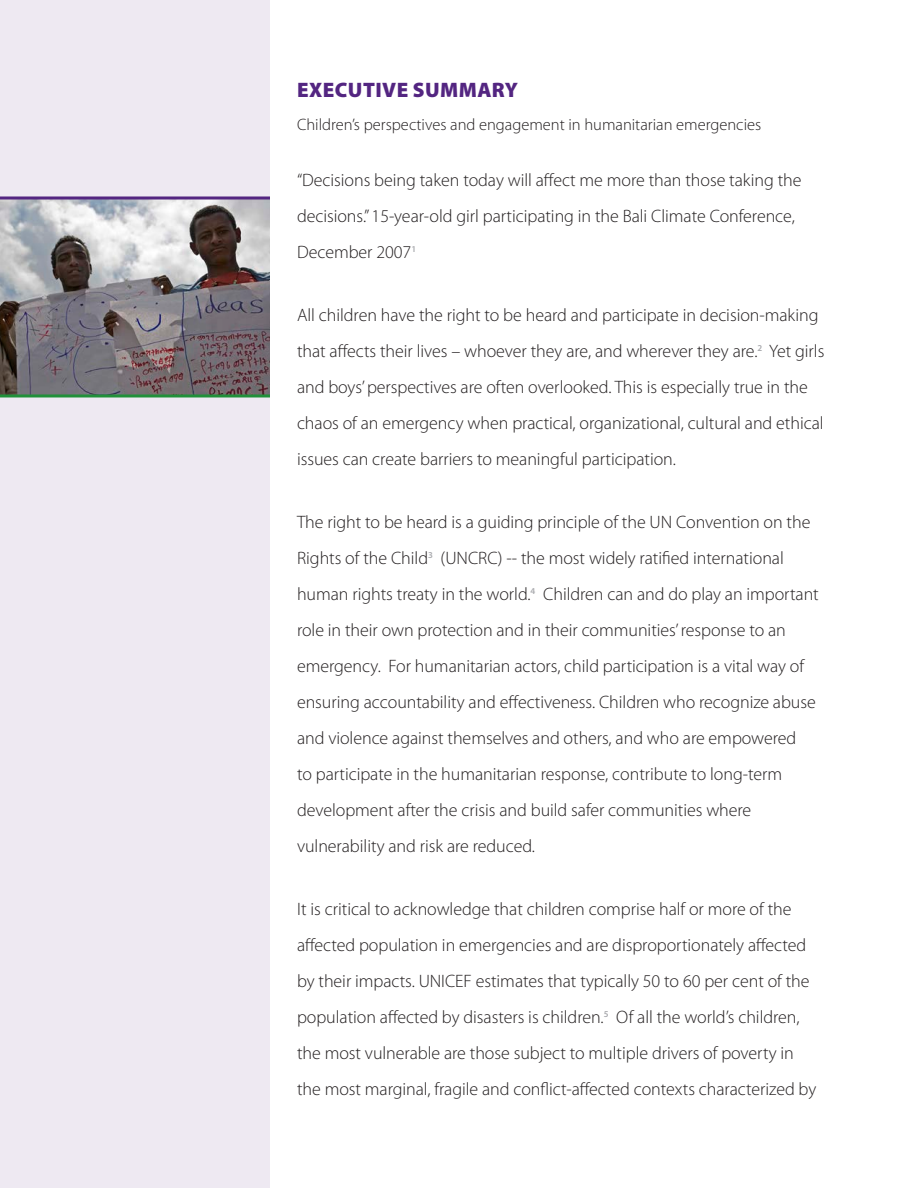
<style>
.page{position:relative;width:918px;height:1188px;background:#fff}
.page>*{position:absolute;margin:0;border:0;box-sizing:border-box;transform-origin:0 0}
.Section_Headers{font:900 21px "Myriad Pro";letter-spacing:.02em;color:#532581}
.Intro_Copy{font:300 18px/36px "Myriad Pro";letter-spacing:-.005em;color:#231f20}
.t1{font:300 16.5px "Myriad Pro";color:#231f20}
</style>
<div class="page">
<div style="left:0;top:0;width:270px;height:1188px;background:#eee9f2"></div>
<img style="left:0;top:199px;width:270px;height:195px">
<hr style="left:0;top:196px;width:270px;height:3px;background:#532581">
<hr style="left:0;top:394px;width:270px;height:3px;background:#21903a">
<p class="Section_Headers" style="left:297px;top:76px;width:222px">EXECUTIVE SUMMARY</p>
<p class="t1" style="left:297px;top:115px;width:466px">Children’s perspectives and engagement in humanitarian emergencies</p>
<p class="Intro_Copy" style="left:297px;top:162px;width:506px">“Decisions being taken today will affect me more than those taking the decisions.” 15-year-old girl participating in the Bali Climate Conference,<br>December 2007<sup>1</sup></p>
<p class="Intro_Copy" style="left:297px;top:297px;width:529px">All children have the right to be heard and participate in decision-making that affects their lives – whoever they are, and wherever they are.<sup>2</sup> Yet girls and boys’ perspectives are often overlooked. This is especially true in the chaos of an emergency when practical, organizational, cultural and ethical issues can create barriers to meaningful participation.</p>
<p class="Intro_Copy" style="left:297px;top:504px;width:523px">The right to be heard is a guiding principle of the UN Convention on the Rights of the Child<sup>3</sup> (UNCRC) -- the most widely ratified international human rights treaty in the world.<sup>4</sup> Children can and do play an important role in their own protection and in their communities’ response to an emergency. For humanitarian actors, child participation is a vital way of ensuring accountability and effectiveness. Children who recognize abuse and violence against themselves and others, and who are empowered<br>to participate in the humanitarian response, contribute to long-term development after the crisis and build safer communities where vulnerability and risk are reduced.</p>
<p class="Intro_Copy" style="left:297px;top:891px;width:521px">It is critical to acknowledge that children comprise half or more of the affected population in emergencies and are disproportionately affected by their impacts. UNICEF estimates that typically 50 to 60 per cent of the population affected by disasters is children.<sup>5</sup> Of all the world’s children, the most vulnerable are those subject to multiple drivers of poverty in the most marginal, fragile and conflict-affected contexts characterized by</p>
</div>
